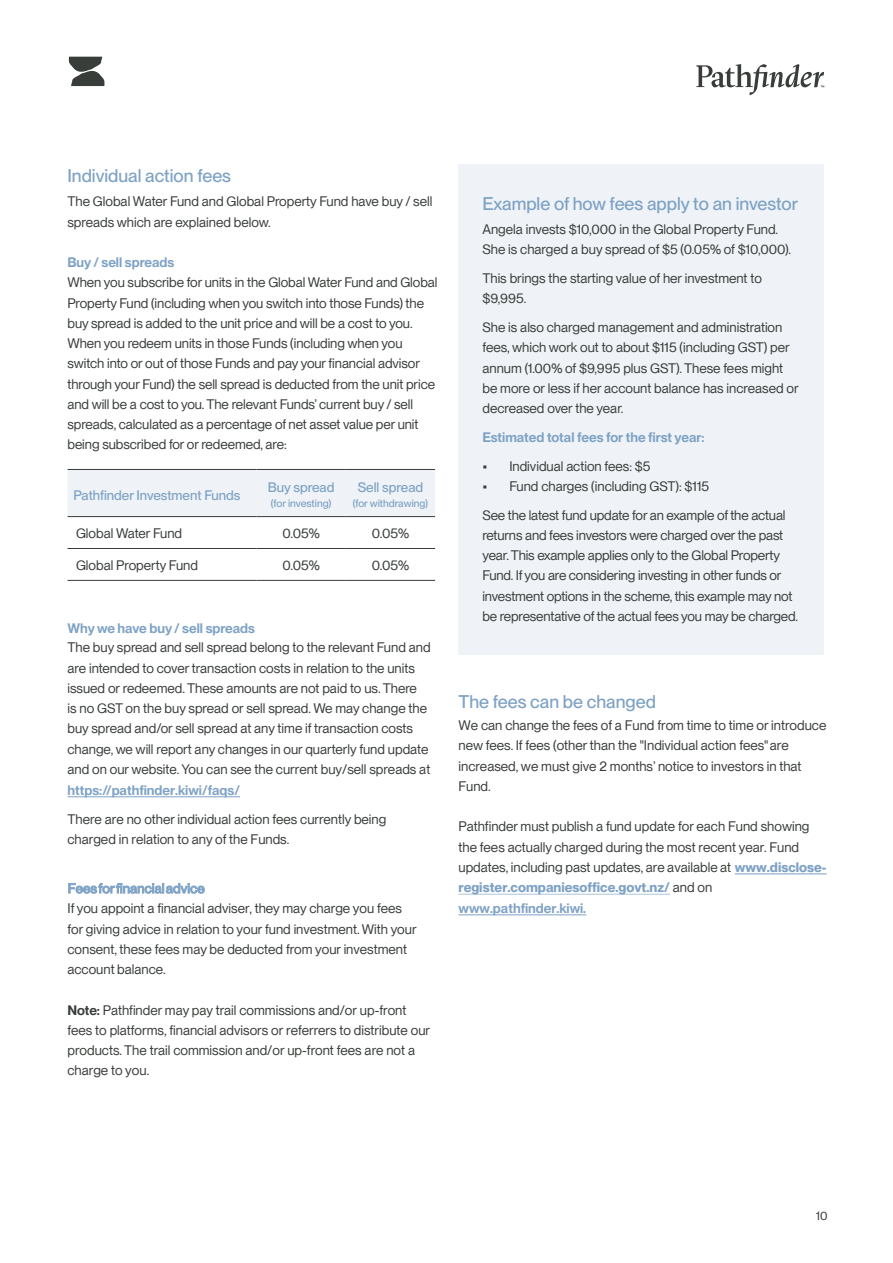
<style>
.page{position:relative;width:893px;height:1263px;background:#fff}
.page>*{position:absolute;margin:0;border:0;box-sizing:border-box;transform-origin:0 0}
.Subhead{font:500 18px "PP Neue Montreal";color:#7ea2c5}
.Body{font:500 18px "PP Neue Montreal";color:#7ea2c5}
.Body-2{font:13.5px/20.2px "PP Neue Montreal";color:#383d39}
.Body-3{font:600 13.5px "PP Neue Montreal";color:#7ea2c5}
.table_header{font:500 13.5px "PP Neue Montreal";color:#7ea2c5}
.t1{font:12px "PP Neue Montreal";color:#383d39}
.table_header-2{font:500 10.5px "PP Neue Montreal";color:#7ea2c5}
.s1{font-weight:600;color:#7ea2c5}
.s2{font-weight:500;color:#80a4c6}
.s3{font-weight:600}
.s4{font-style:inherit}
.s5{font-weight:700;color:#7ea2c5}
</style>
<div class="page">
<svg style="left:696px;top:64px;width:128px;height:31px"></svg>
<svg style="left:69px;top:57px;width:35px;height:29px"></svg>
<div style="left:68px;top:470px;width:367px;height:46px;background:#eff3f7"></div>
<hr style="left:68px;top:469px;width:189px;height:1px;background:#383d39">
<hr style="left:256px;top:469px;width:90px;height:1px;background:#383d39">
<hr style="left:346px;top:469px;width:89px;height:1px;background:#383d39">
<hr style="left:68px;top:516px;width:189px;height:1px;background:#383d39">
<hr style="left:256px;top:516px;width:90px;height:1px;background:#383d39">
<hr style="left:346px;top:516px;width:89px;height:1px;background:#383d39">
<hr style="left:68px;top:548px;width:189px;height:1px;background:#383d39">
<hr style="left:256px;top:548px;width:90px;height:1px;background:#383d39">
<hr style="left:346px;top:548px;width:89px;height:1px;background:#383d39">
<hr style="left:68px;top:580px;width:189px;height:1px;background:#383d39">
<hr style="left:256px;top:580px;width:90px;height:1px;background:#383d39">
<hr style="left:346px;top:580px;width:89px;height:1px;background:#383d39">
<div style="left:458px;top:165px;width:366px;height:490px;background:#eff3f7"></div>
<hr style="left:68px;top:796px;width:172px;height:1px;background:#7ea2c5">
<hr style="left:735px;top:874px;width:92px;height:1px;background:#7ea2c5">
<hr style="left:458px;top:894px;width:212px;height:1px;background:#7ea2c5">
<hr style="left:458px;top:914px;width:128px;height:1px;background:#7ea2c5">
<p class="Subhead" style="left:68px;top:165px;width:165px">Individual action fees</p>
<p class="Body-2" style="left:68px;top:191px;width:366px">The Global Water Fund and Global Property Fund have buy / sell spreads which are explained below.</p>
<p class="Body-3" style="left:68px;top:254px;width:108px">Buy / sell spreads</p>
<p class="Body-2" style="left:68px;top:272px;width:371px">When you subscribe for units in the Global Water Fund and Global Property Fund (including when you switch into those Funds) the buy spread is added to the unit price and will be a cost to you.<br>When you redeem units in those Funds (including when you switch into or out of those Funds and pay your financial advisor through your Fund) the sell spread is deducted from the unit price and will be a cost to you. The relevant Funds’ current buy / sell spreads, calculated as a percentage of net asset value per unit being subscribed for or redeemed, are:</p>
<p class="table_header" style="left:74px;top:487px;width:168px">Pathfinder Investment Funds</p>
<p class="table_header" style="left:358px;top:479px;width:67px">Sell spread</p>
<p class="table_header-2" style="left:353px;top:497px;width:77px">(for withdrawing)</p>
<p class="table_header" style="left:268px;top:479px;width:68px">Buy spread</p>
<p class="table_header-2" style="left:271px;top:497px;width:62px">(for investing)</p>
<p class="Body-2" style="left:76px;top:523px;width:108px">Global Water Fund</p>
<p class="Body-2" style="left:283px;top:523px;width:39px">0.05%</p>
<p class="Body-2" style="left:372px;top:523px;width:39px">0.05%</p>
<p class="Body-2" style="left:76px;top:555px;width:123px">Global Property Fund</p>
<p class="Body-2" style="left:283px;top:555px;width:39px">0.05%</p>
<p class="Body-2" style="left:372px;top:555px;width:39px">0.05%</p>
<p class="Body-2" style="left:67px;top:618px;width:365px"><span class="s1">Why we have buy / sell spreads<br></span>The buy spread and sell spread belong to the relevant Fund and are intended to cover transaction costs in relation to the units issued or redeemed. These amounts are not paid to us. There<br>is no GST on the buy spread or sell spread. We may change the buy spread and/or sell spread at any time if transaction costs change, we will report any changes in our quarterly fund update and on our website. You can see the current buy/sell spreads at <span class="s1">https://pathfinder.kiwi/faqs/</span></p>
<p class="Body-2" style="left:67px;top:809px;width:320px">There are no other individual action fees currently being charged in relation to any of the Funds.</p>
<p class="Body-2" style="left:67px;top:878px;width:351px"><span class="s2">Fees for financial advice<br></span>If you appoint a financial adviser, they may charge you fees for giving advice in relation to your fund investment. With your consent, these fees may be deducted from your investment account balance.</p>
<p class="Body-2" style="left:67px;top:1000px;width:364px"><span class="s3">Note:</span> Pathfinder may pay trail commissions <span class="s4">and/or up-front fees</span> to platforms<span class="s4">,</span> financial advisors <span class="s4">or referrers</span> to distribute our products. The trail commission <span class="s4">and/or up-front fees are</span> not a charge to you.</p>
<p class="Subhead" style="left:482px;top:193px;width:317px">Example of how fees apply to an investor</p>
<p class="Body-2" style="left:482px;top:219px;width:310px">Angela invests $10,000 in the Global Property Fund.<br>She is charged a buy spread of $5 (0.05% of $10,000).</p>
<p class="Body-2" style="left:482px;top:268px;width:281px">This brings the starting value of her investment to $9,995.</p>
<p class="Body-2" style="left:482px;top:317px;width:318px">She is also charged management and administration fees, which work out to about $115 (including GST) per annum (1.00% of $9,995 plus GST). These fees might be more or less if her account balance has increased or decreased over the year.</p>
<p class="Body-3" style="left:482px;top:429px;width:224px">Estimated total fees for the first year:</p>
<p class="Body-2" style="left:482px;top:456px;width:170px">• Individual action fees: $5</p>
<p class="Body-2" style="left:482px;top:476px;width:228px">• Fund charges (including GST): $115</p>
<p class="Body-2" style="left:482px;top:505px;width:317px">See the latest fund update for an example of the actual returns and fees investors were charged over the past year. This example applies only to the Global Property Fund. If you are considering investing in other funds or investment options in the scheme, this example may not be representative of the actual fees you may be charged.</p>
<p class="Body" style="left:458px;top:691px;width:199px">The fees can be changed</p>
<p class="Body-2" style="left:458px;top:715px;width:369px">We can change the fees of a Fund from time to time or introduce new fees. If fees (other than the "Individual action fees" are increased, we must give 2 months’ notice to investors in that Fund.</p>
<p class="Body-2" style="left:458px;top:816px;width:370px">Pathfinder must publish a fund update for each Fund showing the fees actually charged during the most recent year. Fund updates, including past updates, are available at <span class="s5">www.disclose&shy;register.companiesoffice.govt.nz/</span> and on <span class="s1">www.pathfinder.kiwi.</span></p>
<p class="t1" style="left:816px;top:1208px;width:13px">10</p>
</div>
